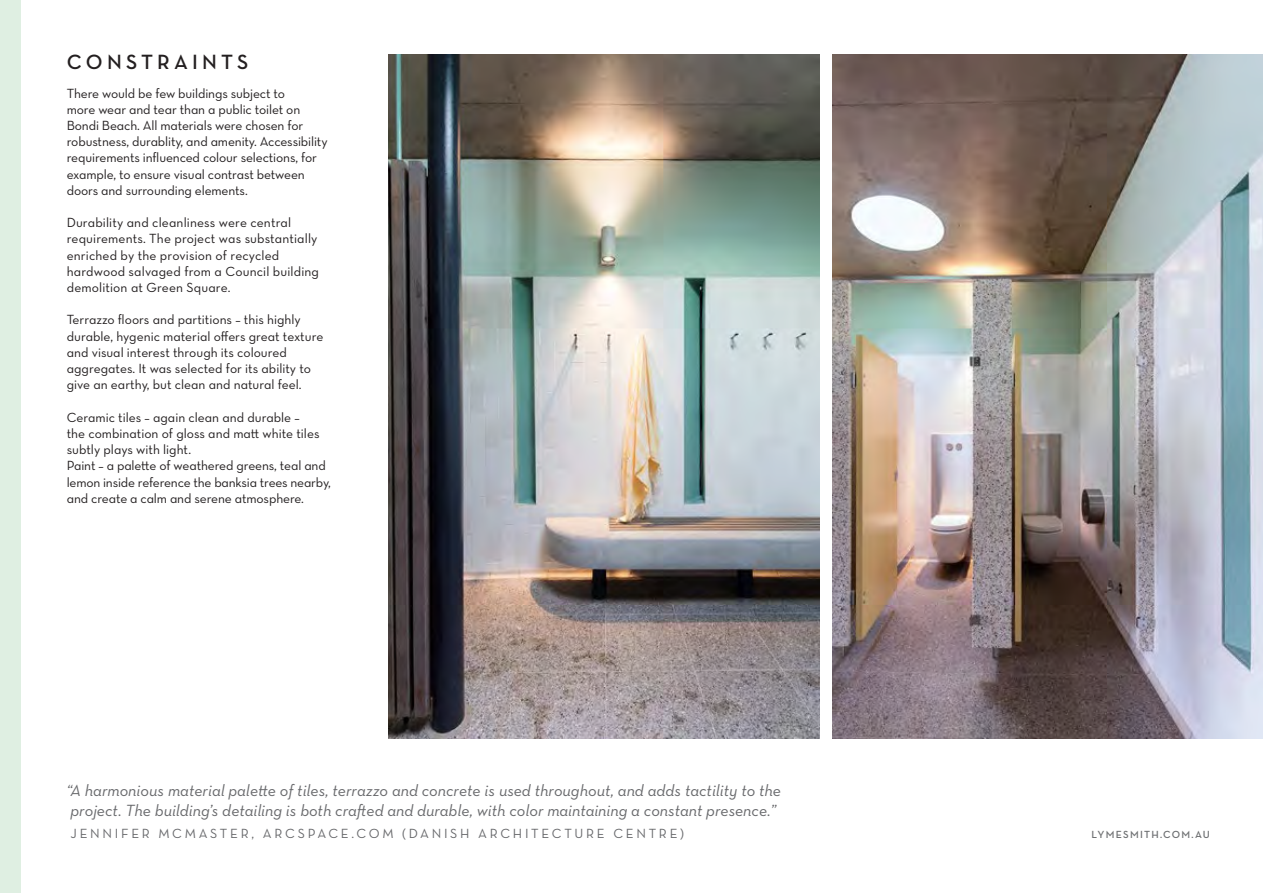
<style>
.page{position:relative;width:1263px;height:893px;background:#fff}
.page>*{position:absolute;margin:0;border:0;box-sizing:border-box;transform-origin:0 0}
.t1{font:600 21px "Neutra Text TF";letter-spacing:.2em;color:#231f20}
.t2{font:italic 16.5px/19.8px "Neutraface Text";color:#67686b}
.t3{font:13.5px/16.2px "Neutraface Text Book Alt";letter-spacing:-.005em;color:#231f20}
.t4{font:13.5px "Neutraface Text Book Alt";letter-spacing:.2em;color:#67686b}
.t5{font:600 10.5px "Neutra Text TF";letter-spacing:.12em;color:#6d6f71}
</style>
<div class="page">
<img style="left:389px;top:54px;width:431px;height:685px">
<img style="left:832px;top:54px;width:431px;height:685px">
<div style="left:0;top:0;width:21px;height:893px;background:#dfefe2"></div>
<h1 class="t1" style="left:67px;top:49px;width:183px">CONSTRAINTS</h1>
<p class="t3" style="left:67px;top:85px;width:262px">There would be few buildings subject to<br>more wear and tear than a public toilet on Bondi Beach. All materials were chosen for robustness, durablity, and amenity. Accessibility requirements influenced colour selections, for example, to ensure visual contrast between doors and surrounding elements.</p>
<p class="t3" style="left:67px;top:214px;width:254px">Durability and cleanliness were central requirements. The project was substantially enriched by the provision of recycled hardwood salvaged from a Council building demolition at Green Square.</p>
<p class="t3" style="left:67px;top:312px;width:258px">Terrazzo floors and partitions – this highly durable, hygenic material offers great texture and visual interest through its coloured aggregates. It was selected for its ability to give an earthy, but clean and natural feel.</p>
<p class="t3" style="left:67px;top:409px;width:265px">Ceramic tiles – again clean and durable –<br>the combination of gloss and matt white tiles subtly plays with light.<br>Paint – a palette of weathered greens, teal and lemon inside reference the banksia trees nearby, and create a calm and serene atmosphere.</p>
<p class="t2" style="left:66px;top:780px;width:716px">“A harmonious material palette of tiles, terrazzo and concrete is used throughout, and adds tactility to the project. The building’s detailing is both crafted and durable, with color maintaining a constant presence.”</p>
<p class="t4" style="left:70px;top:825px;width:615px">JENNIFER MCMASTER, ARCSPACE.COM (DANISH ARCHITECTURE CENTRE)</p>
<p class="t5" style="left:1091px;top:828px;width:120px">LYMESMITH.COM.AU</p>
</div>
